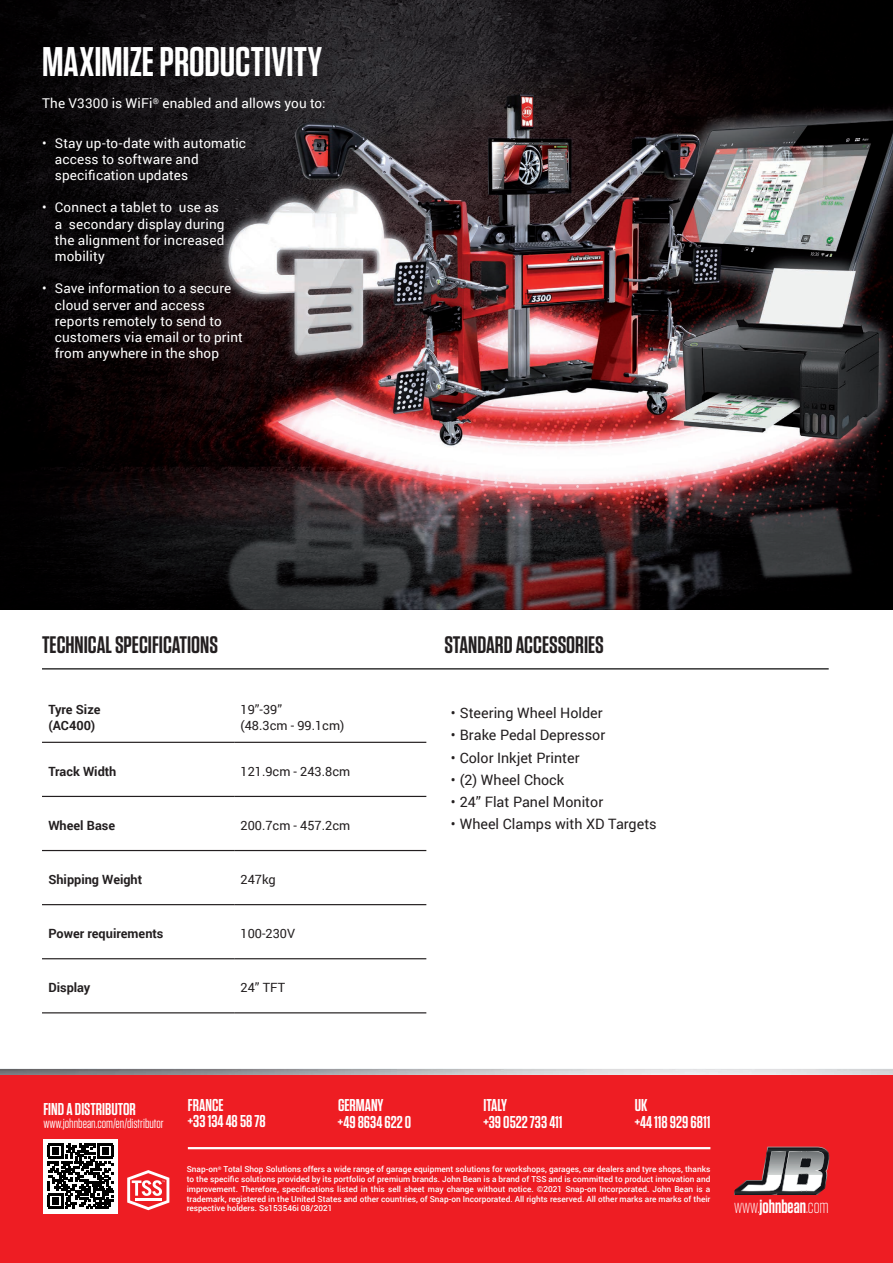
<style>
.page{position:relative;width:893px;height:1263px;background:#fff}
.page>*{position:absolute;margin:0;border:0;box-sizing:border-box;transform-origin:0 0}
.t1{font:600 41.4px "Tungsten";color:#fff}
.t2{font:600 23.85px "Tungsten";color:#231f20}
.t3{font:300 19.05px "Tungsten";letter-spacing:-.005em;color:#fff;scale:.95 1}
.t4{font:600 17.1px "Tungsten";color:#fff}
.t5{font:14.25px "Roboto";color:#231f20}
.t6{font:13.5px/16.2px "Roboto";letter-spacing:.01em;color:#fff}
.t7{font:13.5px "Tungsten";color:#fff}
.t8{font:700 12.75px/15.3px "Roboto";color:#231f20}
.t9{font:12.75px/15.3px "Roboto";color:#231f20}
.t10{font:500 8.25px/9.8px "Roboto";color:#fff;text-align:justify}
.s1{font-weight:600}
</style>
<div class="page">
<img style="left:0;top:0;width:893px;height:1076px">
<img style="left:0;top:0;width:892px;height:610px">
<div style="left:0;top:1076px;width:893px;height:187px;background:#ee1d23"></div>
<hr style="left:42px;top:742px;width:192px;height:1px;background:#231f20">
<hr style="left:42px;top:796px;width:192px;height:1px;background:#231f20">
<hr style="left:42px;top:850px;width:192px;height:1px;background:#231f20">
<hr style="left:42px;top:904px;width:192px;height:1px;background:#231f20">
<hr style="left:42px;top:958px;width:192px;height:1px;background:#231f20">
<hr style="left:42px;top:1012px;width:192px;height:1px;background:#231f20">
<hr style="left:234px;top:742px;width:192px;height:1px;background:#231f20">
<hr style="left:234px;top:796px;width:192px;height:1px;background:#231f20">
<hr style="left:234px;top:850px;width:192px;height:1px;background:#231f20">
<hr style="left:234px;top:904px;width:192px;height:1px;background:#231f20">
<hr style="left:234px;top:958px;width:192px;height:1px;background:#231f20">
<hr style="left:234px;top:1012px;width:192px;height:1px;background:#231f20">
<hr style="left:42px;top:668px;width:787px;height:1px;background:#000">
<div style="left:43px;top:1139px;width:75px;height:74px;background:#fff"></div>
<svg style="left:48px;top:1143px;width:65px;height:66px"></svg>
<hr style="left:95px;top:1206px;width:14px;height:3px;background:#000">
<svg style="left:127px;top:1170px;width:42px;height:40px"></svg>
<hr style="left:135px;top:1198px;width:27px;height:3px;background:#fff">
<svg style="left:734px;top:1147px;width:96px;height:48px"></svg>
<hr style="left:188px;top:1147px;width:522px;height:2px;background:#fff">
<h1 class="t1" style="left:42px;top:39px;width:281px">MAXIMIZE PRODUCTIVITY</h1>
<h3 class="t6" style="left:42px;top:95px;width:285px">The V3300 is WiFi<sup>®</sup> enabled and allows you to:</h3>
<h3 class="t6" style="left:55px;top:134px;width:193px;text-indent:-13px">• Stay up-to-date with automatic access to software and specification updates</h3>
<h3 class="t6" style="left:55px;top:199px;width:171px;text-indent:-13px">• Connect a tablet to use as a secondary display during the alignment for increased mobility</h3>
<h3 class="t6" style="left:55px;top:280px;width:190px;text-indent:-13px">• Save information to a secure cloud server and access reports remotely to send to customers via email or to print from anywhere in the shop</h3>
<h2 class="t2" style="left:42px;top:632px;width:178px">TECHNICAL SPECIFICATIONS</h2>
<h2 class="t2" style="left:444px;top:632px;width:161px">STANDARD ACCESSORIES</h2>
<h3 class="t8" style="left:48px;top:702px;width:54px">Tyre Size (AC400)</h3>
<h3 class="t9" style="left:241px;top:702px;width:105px">19”-39”<br>(48.3cm - 99.1cm)</h3>
<h3 class="t8" style="left:48px;top:763px;width:70px">Track Width</h3>
<h3 class="t9" style="left:241px;top:763px;width:111px">121.9cm - 243.8cm</h3>
<h3 class="t8" style="left:48px;top:817px;width:68px">Wheel Base</h3>
<h3 class="t9" style="left:241px;top:817px;width:111px">200.7cm - 457.2cm</h3>
<h3 class="t8" style="left:48px;top:871px;width:95px">Shipping Weight</h3>
<h3 class="t9" style="left:241px;top:871px;width:37px">247kg</h3>
<h3 class="t8" style="left:48px;top:926px;width:117px">Power requirements</h3>
<h3 class="t9" style="left:241px;top:926px;width:56px">100-230V</h3>
<h3 class="t8" style="left:48px;top:980px;width:44px">Display</h3>
<h3 class="t9" style="left:241px;top:980px;width:46px">24” TFT</h3>
<h3 class="t5" style="left:451px;top:703px;width:154px">• Steering Wheel Holder</h3>
<h3 class="t5" style="left:451px;top:725px;width:156px">• Brake Pedal Depressor</h3>
<h3 class="t5" style="left:451px;top:747px;width:130px">• Color Inkjet Printer</h3>
<h3 class="t5" style="left:451px;top:770px;width:115px">• (2) Wheel Chock</h3>
<h3 class="t5" style="left:451px;top:792px;width:154px">• 24” Flat Panel Monitor</h3>
<h3 class="t5" style="left:451px;top:814px;width:208px">• Wheel Clamps with XD Targets</h3>
<h3 class="t4" style="left:188px;top:1096px;width:37px">FRANCE</h3>
<h3 class="t4" style="left:43px;top:1100px;width:94px">FIND A DISTRIBUTOR</h3>
<h3 class="t7" style="left:43px;top:1116px;width:122px">www.johnbean.com/en/distributor</h3>
<h3 class="t4" style="left:188px;top:1112px;width:79px">+33 134 48 58 78</h3>
<h3 class="t4" style="left:338px;top:1096px;width:47px">GERMANY</h3>
<h3 class="t4" style="left:338px;top:1113px;width:75px">+49 8634 622 0</h3>
<h3 class="t4" style="left:483px;top:1096px;width:25px">ITALY</h3>
<h3 class="t4" style="left:483px;top:1113px;width:81px">+39 0522 733 411</h3>
<h3 class="t4" style="left:635px;top:1096px;width:14px">UK</h3>
<h3 class="t4" style="left:635px;top:1113px;width:77px">+44 118 929 6811</h3>
<p class="t10" style="left:187px;top:1164px;width:525px">Snap-on<sup>®</sup> Total Shop Solutions offers a wide range of garage equipment solutions for workshops, garages, car dealers and tyre shops, thanks to the specific solutions provided by its portfolio of premium brands. John Bean is a brand of TSS and is committed to product innovation and improvement. Therefore, specifications listed in this sell sheet may change without notice. ©2021 Snap-on Incorporated. John Bean is a trademark, registered in the United States and other countries, of Snap-on Incorporated. All rights reserved. All other marks are marks of their respective holders. Ss153546i 08/2021</p>
<h3 class="t3" style="left:734px;top:1196px;width:101px">www.<span class="s1">johnbean</span>.com</h3>
</div>
